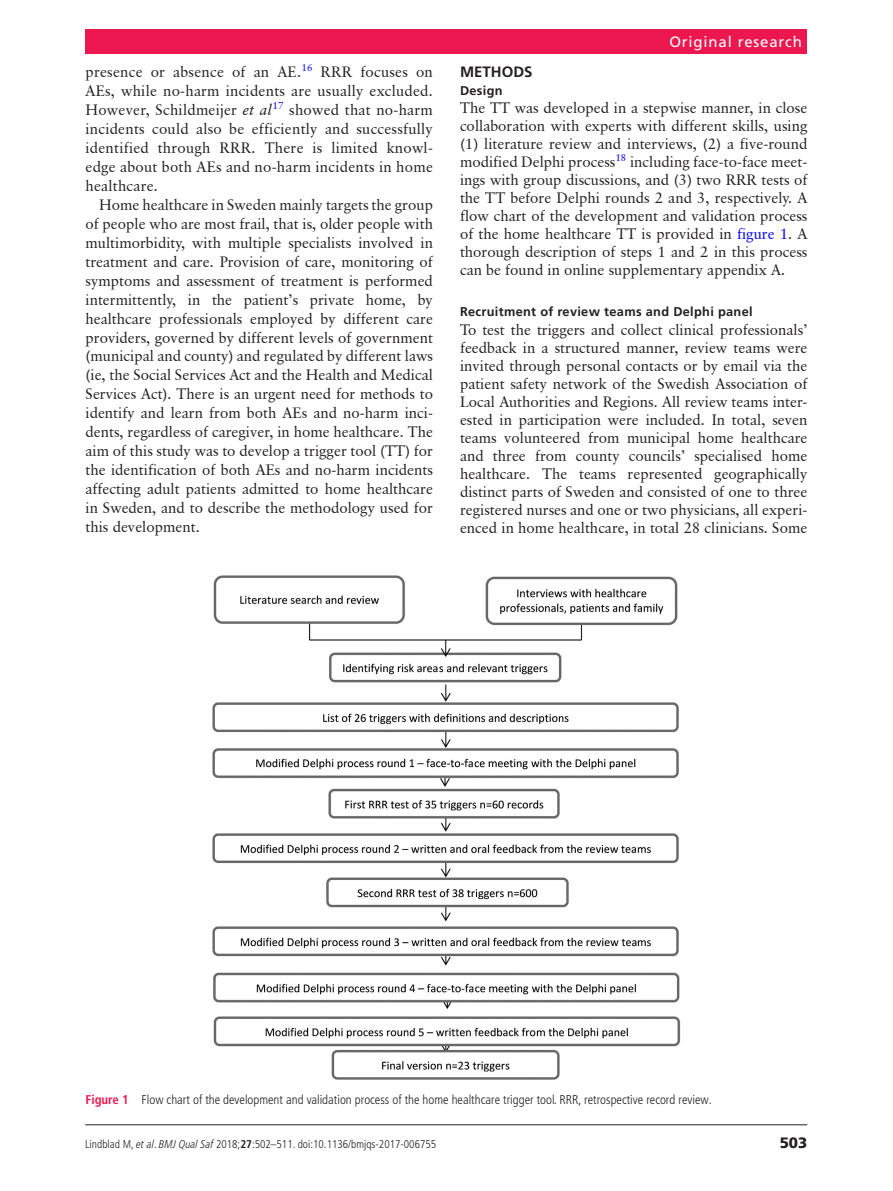
<style>
.page{position:relative;width:893px;height:1191px;background:#fff}
.page>*{position:absolute;margin:0;border:0;box-sizing:border-box;transform-origin:0 0}
.t1{font:15px/18.9px "Classical Garamond BT";color:#231f20;text-align:justify}
.t2{font:15px "Frutiger LT Std";letter-spacing:.055em;color:#fff}
.t3{font:700 15px "Frutiger LT Std";color:#231f20}
.t4{font:900 15px "Frutiger LT Std";color:#231f20}
.t5{font:300 condensed 12.75px "Frutiger LT Pro";color:#231f20}
.t6{font:700 12.75px "Frutiger LT Std";letter-spacing:.025em;color:#231f20}
.t7{font:300 condensed 11.25px "Frutiger LT Pro";color:#231f20}
.t8{font:9.9px "Classical Garamond BT";color:#00f}
.s1{font-style:italic}
.s2{color:#00f}
.s3{font-weight:700;color:#ed174f}
.s4{font-weight:700}
</style>
<div class="page">
<hr style="left:85px;top:1124px;width:722px;height:1px;background:#231f20">
<div style="left:85px;top:30px;width:722px;height:24px;background:#ed174f"></div>
<img style="left:213px;top:576px;width:467px;height:504px">
<p class="t1" style="left:86px;top:63px;width:217px">presence or absence of an AE.</p>
<p class="t8" style="left:301px;top:61px;width:13px">16</p>
<p class="t1" style="left:85px;top:63px;width:349px;text-indent:235px">RRR focuses on AEs, while no-harm incidents are usually excluded.<br>However, Schildmeijer <span class="s1">et al</span></p>
<p class="t8" style="left:273px;top:99px;width:13px">17</p>
<p class="t1" style="left:86px;top:100px;width:349px;text-indent:204px">showed that no-harm incidents could also be efficiently and successfully identified through RRR. There is limited knowl&shy;edge about both AEs and no-harm incidents in home healthcare.</p>
<p class="t1" style="left:86px;top:195px;width:349px;text-indent:13px">Home healthcare in Sweden mainly targets the group of people who are most frail, that is, older people with multimorbidity, with multiple specialists involved in treatment and care. Provision of care, monitoring of symptoms and assessment of treatment is performed intermittently, in the patient’s private home, by healthcare professionals employed by different care providers, governed by different levels of government (municipal and county) and regulated by different laws (ie, the Social Services Act and the Health and Medical Services Act). There is an urgent need for methods to identify and learn from both AEs and no-harm inci&shy;dents, regardless of caregiver, in home healthcare. The aim of this study was to develop a trigger tool (TT) for the identification of both AEs and no-harm incidents affecting adult patients admitted to home healthcare in Sweden, and to describe the methodology used for this development.</p>
<p class="t2" style="left:669px;top:33px;width:134px">Original research</p>
<p class="t3" style="left:460px;top:63px;width:74px">Methods</p>
<p class="t6" style="left:460px;top:83px;width:44px">Design</p>
<p class="t1" style="left:460px;top:99px;width:349px;line-height:18px">The TT was developed in a stepwise manner, in close collaboration with experts with different skills, using (1) literature review and interviews, (2) a five-round modified Delphi process</p>
<p class="t8" style="left:615px;top:151px;width:13px">18</p>
<p class="t1" style="left:460px;top:153px;width:349px;line-height:18px;text-indent:170px">including face-to-face meet&shy;ings with group discussions, and (3) two RRR tests of the TT before Delphi rounds 2 and 3, respectively. A flow chart of the development and validation process of the home healthcare TT is provided in <span class="s2">figure 1</span>. A thorough description of steps 1 and 2 in this process can be found in online supplementary appendix A.</p>
<p class="t6" style="left:460px;top:304px;width:294px">Recruitment of review teams and Delphi panel</p>
<p class="t1" style="left:460px;top:320px;width:349px;line-height:18px">To test the triggers and collect clinical professionals’ feedback in a structured manner, review teams were invited through personal contacts or by email via the patient safety network of the Swedish Association of Local Authorities and Regions. All review teams inter&shy;ested in participation were included. In total, seven teams volunteered from municipal home healthcare and three from county councils’ specialised home healthcare. The teams represented geographically distinct parts of Sweden and consisted of one to three registered nurses and one or two physicians, all experi&shy;enced in home healthcare, in total 28 clinicians. Some</p>
<p class="t5" style="left:86px;top:1092px;width:628px"><span class="s3">Figure 1</span> Flow chart of the development and validation process of the home healthcare trigger tool. RRR, retrospective record review.</p>
<p class="t7" style="left:85px;top:1137px;width:352px">Lindblad M, <span class="s1">et al</span>. <span class="s1">BMJ Qual Saf</span> 2018;<span class="s4">27</span>:502–511. doi:10.1136/bmjqs-2017-006755</p>
<p class="t4" style="left:780px;top:1133px;width:29px">503</p>
</div>
